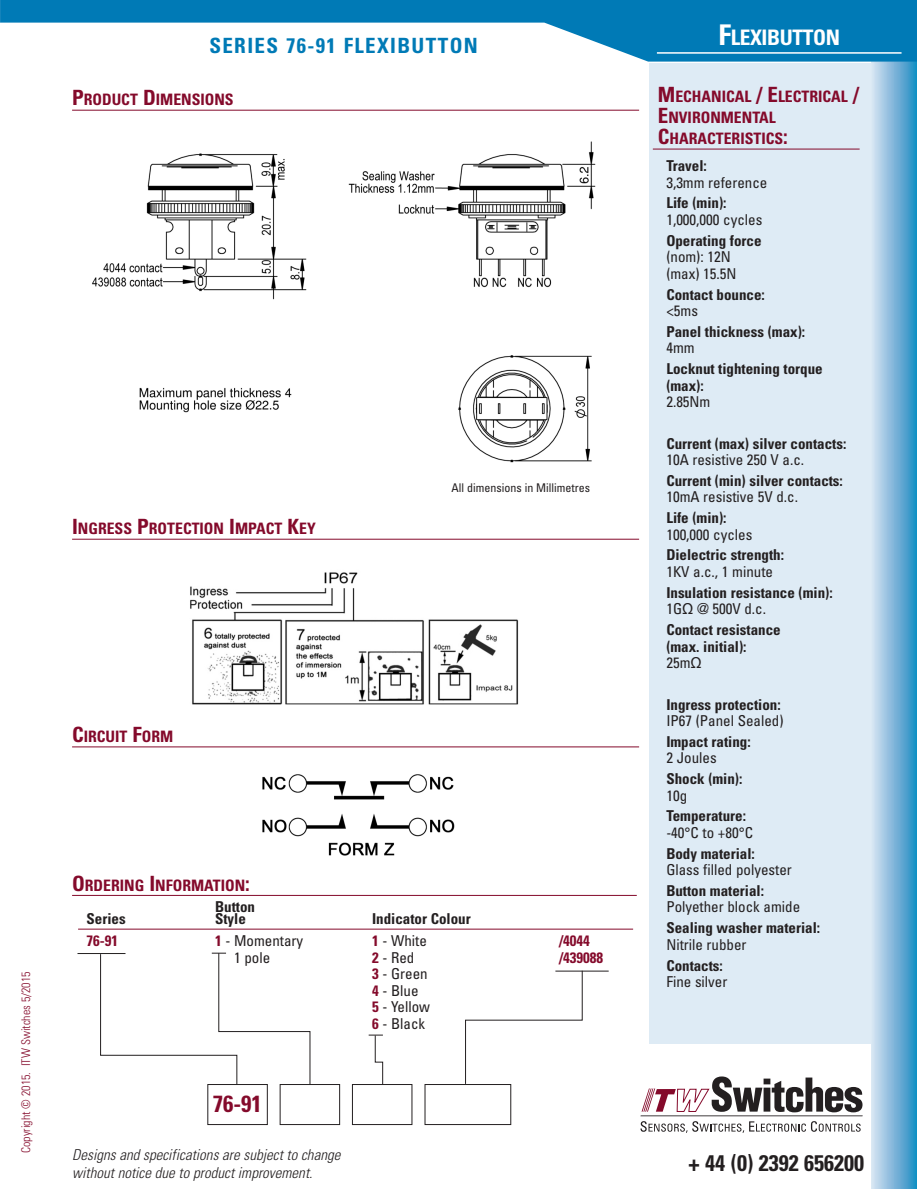
<style>
.page{position:relative;width:917px;height:1189px;background:#fff}
.page>*{position:absolute;margin:0;border:0;box-sizing:border-box;transform-origin:0 0}
.t1{font:700 condensed 23.4px "Univers";color:#840a2b}
.t2{font:700 condensed 22.5px "Univers";color:#231f20}
.t3{font:700 condensed 21.3px "Univers";letter-spacing:-.02em;color:#fff}
.t4{font:700 condensed 21px "Univers";letter-spacing:.065em;color:#007ab6}
.t5{font:700 condensed 15.75px/21px "Univers";color:#840a2b}
.t6{font:700 condensed 15px/16.5px "Univers";color:#231f20}
.t7{font:condensed 15px/16.5px "Univers";color:#231f20}
.t8{font:italic 300 condensed 15px/18px "Univers";letter-spacing:.005em;color:#231f20}
.t9{font:700 condensed 15px "Univers";color:#840a2b}
.t10{font:300 condensed 12px "Univers";color:#840a2b}
.t11{font:condensed 12px "Univers";color:#231f20}
.s1{font-size:21px}
.s2{font-weight:700;color:#840a2b}
.s3{font-size:28.5px}
.s4{font-weight:400}
.s5{font-family:"Arial";font-weight:400;font-stretch:normal}
</style>
<div class="page">
<img style="left:92px;top:141px;width:504px;height:322px">
<div style="left:650px;top:63px;width:267px;height:980px;background:#deebf5"></div>
<hr style="left:653px;top:149px;width:207px;height:1px;background:#840a2b">
<div style="left:872px;top:0;width:45px;height:1188px;background:linear-gradient(to right,#d9e1f1,#1e8bc2)"></div>
<svg style="left:1px;top:0;width:916px;height:62px;fill:#007ab6"></svg>
<hr style="left:640px;top:1115px;width:223px;height:1px;background:#231f20">
<svg style="left:640px;top:1121px;width:221px;height:11px"></svg>
<svg style="left:642px;top:1076px;width:220px;height:36px"></svg>
<hr style="left:72px;top:110px;width:567px;height:1px;background:#840a2b">
<hr style="left:72px;top:538px;width:567px;height:1px;background:#840a2b">
<hr style="left:72px;top:746px;width:567px;height:1px;background:#840a2b">
<hr style="left:657px;top:52px;width:245px;height:2px;background:#fff">
<img style="left:190px;top:572px;width:329px;height:133px">
<img style="left:262px;top:774px;width:193px;height:82px">
<hr style="left:72px;top:894px;width:565px;height:1px;background:#840a2b">
<hr style="left:78px;top:928px;width:555px;height:1px;background:#840a2b">
<hr style="left:77px;top:953px;width:48px;height:1px;background:#231f20">
<hr style="left:555px;top:970px;width:54px;height:1px;background:#231f20">
<div style="left:207px;top:1083px;width:61px;height:41px;border:1px solid #231f20"></div>
<div style="left:280px;top:1083px;width:60px;height:41px;border:1px solid #231f20"></div>
<div style="left:352px;top:1083px;width:60px;height:41px;border:1px solid #231f20"></div>
<div style="left:425px;top:1083px;width:86px;height:41px;border:1px solid #231f20"></div>
<svg style="left:100px;top:952px;width:211px;height:132px"></svg>
<svg style="left:465px;top:970px;width:118px;height:114px"></svg>
<svg style="left:369px;top:1034px;width:14px;height:51px"></svg>
<svg style="left:0;top:0;width:1px;height:23px"></svg>
<h3 class="t4" style="left:209px;top:38px;width:270px">SERIES 76-91 FLEXIBUTTON</h3>
<p class="t5" style="left:72px;top:90px;width:163px"><span class="s1">P</span>RODUCT <span class="s1">D</span>IMENSIONS</p>
<p class="t5" style="left:72px;top:519px;width:245px"><span class="s1">I</span>NGRESS <span class="s1">P</span>ROTECTION <span class="s1">I</span>MPACT <span class="s1">K</span>EY</p>
<p class="t11" style="left:452px;top:483px;width:140px">All dimensions in Millimetres</p>
<p class="t5" style="left:72px;top:727px;width:103px"><span class="s1">C</span>IRCUIT <span class="s1">F</span>ORM</p>
<p class="t10" style="left:21px;top:1152px;width:183px;rotate:-90deg">Copyright © 2015. ITW Switches 5/2015</p>
<p class="t5" style="left:72px;top:875px;width:179px"><span class="s1">O</span>RDERING <span class="s1">I</span>NFORMATION<span class="s1">:</span></p>
<p class="t6" style="left:215px;top:899px;width:41px">Button</p>
<p class="t6" style="left:87px;top:911px;width:41px">Series</p>
<p class="t6" style="left:215px;top:911px;width:32px">Style</p>
<p class="t6" style="left:372px;top:911px;width:100px">Indicator Colour</p>
<p class="t9" style="left:87px;top:935px;width:33px">76-91</p>
<p class="t7" style="left:215px;top:933px;width:90px"><span class="s2">1</span> - Momentary</p>
<p class="t7" style="left:372px;top:933px;width:56px"><span class="s2">1</span> - White</p>
<p class="t9" style="left:559px;top:935px;width:32px">/4044</p>
<p class="t7" style="left:234px;top:950px;width:38px">1 pole</p>
<p class="t7" style="left:372px;top:950px;width:44px"><span class="s2">2</span> - Red</p>
<p class="t9" style="left:559px;top:951px;width:46px">/439088</p>
<p class="t7" style="left:372px;top:966px;width:59px"><span class="s2">3</span> - Green<br><span class="s2">4</span> - Blue<br><span class="s2">5</span> - Yellow<br><span class="s2">6</span> - Black</p>
<h1 class="t1" style="left:213px;top:1094px;width:51px">76-91</h1>
<p class="t8" style="left:72px;top:1146px;width:270px">Designs and specifications are subject to change without notice due to product improvement.</p>
<h3 class="t3" style="left:718px;top:29px;width:123px"><span class="s3">F</span>LEXIBUTTON</h3>
<p class="t5" style="left:658px;top:87px;width:202px"><span class="s1">M</span>ECHANICAL <span class="s1">/ E</span>LECTRICAL <span class="s1">/<br>E</span>NVIRONMENTAL<br><span class="s1">C</span>HARACTERISTICS<span class="s1">:</span></p>
<p class="t6" style="left:666px;top:159px;width:42px">Travel:</p>
<p class="t7" style="left:666px;top:175px;width:103px">3,3mm reference</p>
<p class="t6" style="left:666px;top:196px;width:62px">Life (min):</p>
<p class="t7" style="left:666px;top:213px;width:98px">1,000,000 cycles</p>
<p class="t6" style="left:666px;top:233px;width:97px">Operating force</p>
<p class="t7" style="left:666px;top:250px;width:72px">(nom): 12N (max) 15.5N</p>
<p class="t6" style="left:666px;top:287px;width:100px">Contact bounce:</p>
<p class="t7" style="left:666px;top:304px;width:33px">&lt;5ms</p>
<p class="t6" style="left:666px;top:324px;width:140px">Panel thickness (max):</p>
<p class="t7" style="left:666px;top:341px;width:30px">4mm</p>
<p class="t6" style="left:666px;top:362px;width:158px">Locknut tightening torque (max):</p>
<p class="t7" style="left:666px;top:395px;width:46px">2.85Nm</p>
<p class="t6" style="left:666px;top:436px;width:181px">Current (max) silver contacts:</p>
<p class="t7" style="left:666px;top:453px;width:139px">10A resistive 250 V a.c.</p>
<p class="t6" style="left:666px;top:473px;width:178px">Current (min) silver contacts:</p>
<p class="t7" style="left:666px;top:490px;width:133px">10mA resistive 5V d.c.</p>
<p class="t6" style="left:666px;top:511px;width:62px">Life (min):</p>
<p class="t7" style="left:666px;top:527px;width:88px">100,000 cycles</p>
<p class="t6" style="left:666px;top:548px;width:119px">Dielectric strength:</p>
<p class="t7" style="left:666px;top:564px;width:108px">1KV a.c., 1 minute</p>
<p class="t6" style="left:666px;top:585px;width:168px">Insulation resistance (min):<br><span class="s4">1G</span><span class="s5">Ω</span> <span class="s4">@ 500V d.c.</span></p>
<p class="t6" style="left:666px;top:622px;width:116px">Contact resistance (max. initial):<br><span class="s4">25m</span><span class="s5">Ω</span></p>
<p class="t6" style="left:666px;top:697px;width:116px">Ingress protection:</p>
<p class="t7" style="left:666px;top:713px;width:119px">IP67 (Panel Sealed)</p>
<p class="t6" style="left:666px;top:734px;width:86px">Impact rating:</p>
<p class="t7" style="left:666px;top:751px;width:52px">2 Joules</p>
<p class="t6" style="left:666px;top:771px;width:78px">Shock (min):</p>
<p class="t7" style="left:666px;top:788px;width:22px">10g</p>
<p class="t6" style="left:666px;top:809px;width:81px">Temperature:</p>
<p class="t7" style="left:666px;top:825px;width:88px">-40°C to +80°C</p>
<p class="t6" style="left:666px;top:846px;width:90px">Body material:</p>
<p class="t7" style="left:666px;top:862px;width:127px">Glass filled polyester</p>
<p class="t6" style="left:666px;top:883px;width:99px">Button material:</p>
<p class="t7" style="left:666px;top:900px;width:135px">Polyether block amide</p>
<p class="t6" style="left:666px;top:920px;width:155px">Sealing washer material:</p>
<p class="t7" style="left:666px;top:937px;width:82px">Nitrile rubber</p>
<p class="t6" style="left:666px;top:958px;width:58px">Contacts:</p>
<p class="t7" style="left:666px;top:974px;width:63px">Fine silver</p>
<h2 class="t2" style="left:689px;top:1154px;width:177px">+ 44 (0) 2392 656200</h2>
</div>
